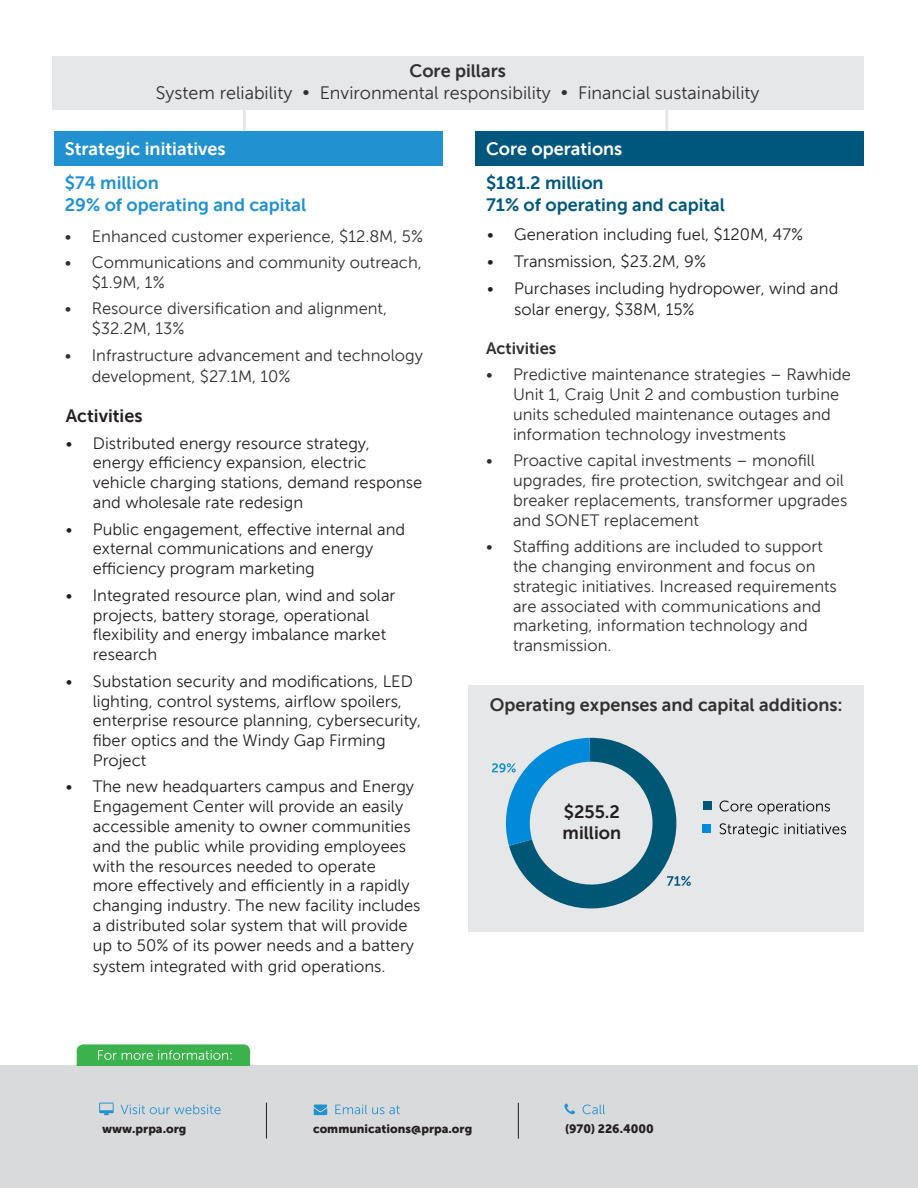
<style>
.page{position:relative;width:918px;height:1188px;background:#fff}
.page>*{position:absolute;margin:0;border:0;box-sizing:border-box;transform-origin:0 0}
.t1{font:18px "Museo Sans 300";color:#312f30}
.t2{font:18px "Museo Sans 700";color:#312f30}
.t3{font:18px "Museo Sans 700";color:#00577d}
.t4{font:18px "Museo Sans 700";color:#fff}
.t5{font:18px "Museo Sans 700";color:#2291d0}
.t6{font:18px "Museo Sans 700";color:#231f20}
.t7{font:16.5px/19.8px "Museo Sans 300";color:#231f20}
.t8{font:16.5px/19.8px "Museo Sans 300";color:#312f30}
.t9{font:16.5px "Museo Sans 700";color:#312f30}
.t10{font:12px "Museo Sans 900";color:#231f20}
</style>
<div class="page">
<div style="left:0;top:1066px;width:918px;height:122px;background:#d9dadc"></div>
<div style="left:469px;top:685px;width:395px;height:247px;background:#e6e7e9"></div>
<hr style="left:665px;top:81px;width:3px;height:58px;background:#e6e7e9">
<hr style="left:243px;top:80px;width:3px;height:58px;background:#e6e7e9">
<div style="left:54px;top:132px;width:389px;height:34px;background:#2291d0"></div>
<div style="left:476px;top:132px;width:388px;height:34px;background:#00577d"></div>
<div style="left:53px;top:56px;width:811px;height:54px;background:#e6e7e9"></div>
<div style="left:703px;top:802px;width:8px;height:8px;background:#005775"></div>
<svg style="left:720px;top:801px;width:32px;height:11px"></svg>
<svg style="left:758px;top:801px;width:72px;height:13px"></svg>
<div style="left:702px;top:825px;width:8px;height:8px;background:#008ad9"></div>
<svg style="left:719px;top:823px;width:60px;height:14px"></svg>
<svg style="left:785px;top:824px;width:61px;height:10px"></svg>
<svg style="left:492px;top:737px;width:199px;height:172px"></svg>
<svg style="left:77px;top:1044px;width:173px;height:22px;background:#4db95b"></svg>
<svg style="left:99px;top:1103px;width:122px;height:12px"></svg>
<svg style="left:314px;top:1105px;width:86px;height:10px"></svg>
<svg style="left:564px;top:1104px;width:41px;height:10px"></svg>
<hr style="left:266px;top:1103px;width:1px;height:36px;background:#231f20">
<hr style="left:518px;top:1103px;width:1px;height:36px;background:#231f20">
<p class="t2" style="left:409px;top:61px;width:98px">Core pillars</p>
<p class="t1" style="left:156px;top:83px;width:605px">System reliability • Environmental responsibility • Financial sustainability</p>
<p class="t4" style="left:65px;top:138px;width:162px">Strategic initiatives</p>
<p class="t4" style="left:486px;top:138px;width:138px">Core operations</p>
<p class="t5" style="left:65px;top:173px;width:95px">$74 million</p>
<p class="t5" style="left:65px;top:194px;width:243px">29% of operating and capital</p>
<p class="t8" style="left:65px;top:226px;width:360px">• Enhanced customer experience, $12.8M, 5%</p>
<p class="t8" style="left:92px;top:253px;width:332px;text-indent:-27px">• Communications and community outreach, $1.9M, 1%</p>
<p class="t8" style="left:92px;top:299px;width:297px;text-indent:-27px">• Resource diversification and alignment, $32.2M, 13%</p>
<p class="t8" style="left:92px;top:344px;width:333px;line-height:21.6px;text-indent:-27px">• Infrastructure advancement and technology development, $27.1M, 10%</p>
<p class="t6" style="left:66px;top:406px;width:78px">Activities</p>
<p class="t7" style="left:93px;top:433px;width:331px;text-indent:-27px">• Distributed energy resource strategy, energy efficiency expansion, electric vehicle charging stations, demand response and wholesale rate redesign</p>
<p class="t7" style="left:93px;top:519px;width:314px;text-indent:-27px">• Public engagement, effective internal and external communications and energy efficiency program marketing</p>
<p class="t7" style="left:93px;top:585px;width:304px;text-indent:-27px">• Integrated resource plan, wind and solar projects, battery storage, operational flexibility and energy imbalance market research</p>
<p class="t7" style="left:93px;top:671px;width:330px;text-indent:-27px">• Substation security and modifications, LED lighting, control systems, airflow spoilers, enterprise resource planning, cybersecurity, fiber optics and the Windy Gap Firming Project</p>
<p class="t7" style="left:93px;top:777px;width:329px;text-indent:-27px">• The new headquarters campus and Energy Engagement Center will provide an easily accessible amenity to owner communities and the public while providing employees with the resources needed to operate<br>more effectively and efficiently in a rapidly changing industry. The new facility includes a distributed solar system that will provide up to 50% of its power needs and a battery</p>
<p class="t7" style="left:93px;top:957px;width:294px">system integrated with grid operations.</p>
<p class="t3" style="left:486px;top:173px;width:119px">$181.2 million</p>
<p class="t3" style="left:486px;top:194px;width:241px">71% of operating and capital</p>
<p class="t7" style="left:487px;top:225px;width:317px">• Generation including fuel, $120M, 47%</p>
<p class="t7" style="left:487px;top:252px;width:220px">• Transmission, $23.2M, 9%</p>
<p class="t7" style="left:514px;top:277px;width:326px;line-height:21.6px;text-indent:-27px">• Purchases including hydropower, wind and solar energy, $38M, 15%</p>
<p class="t9" style="left:486px;top:339px;width:72px">Activities</p>
<p class="t8" style="left:513px;top:365px;width:340px;text-indent:-27px">• Predictive maintenance strategies – Rawhide Unit 1, Craig Unit 2 and combustion turbine units scheduled maintenance outages and information technology investments</p>
<p class="t8" style="left:513px;top:451px;width:336px;text-indent:-27px">• Proactive capital investments – monofill upgrades, fire protection, switchgear and oil breaker replacements, transformer upgrades and SONET replacement</p>
<p class="t8" style="left:513px;top:537px;width:325px;text-indent:-27px">• Staffing additions are included to support the changing environment and focus on strategic initiatives. Increased requirements are associated with communications and marketing, information technology and transmission.</p>
<p class="t2" style="left:490px;top:694px;width:354px">Operating expenses and capital additions:</p>
<p class="t6" style="left:564px;top:801px;width:58px">$255.2</p>
<p class="t6" style="left:563px;top:823px;width:60px">million</p>
<p class="t10" style="left:102px;top:1122px;width:86px">www.prpa.org</p>
<p class="t10" style="left:313px;top:1122px;width:161px">communications@prpa.org</p>
<p class="t10" style="left:565px;top:1122px;width:90px">(970) 226.4000</p>
</div>
